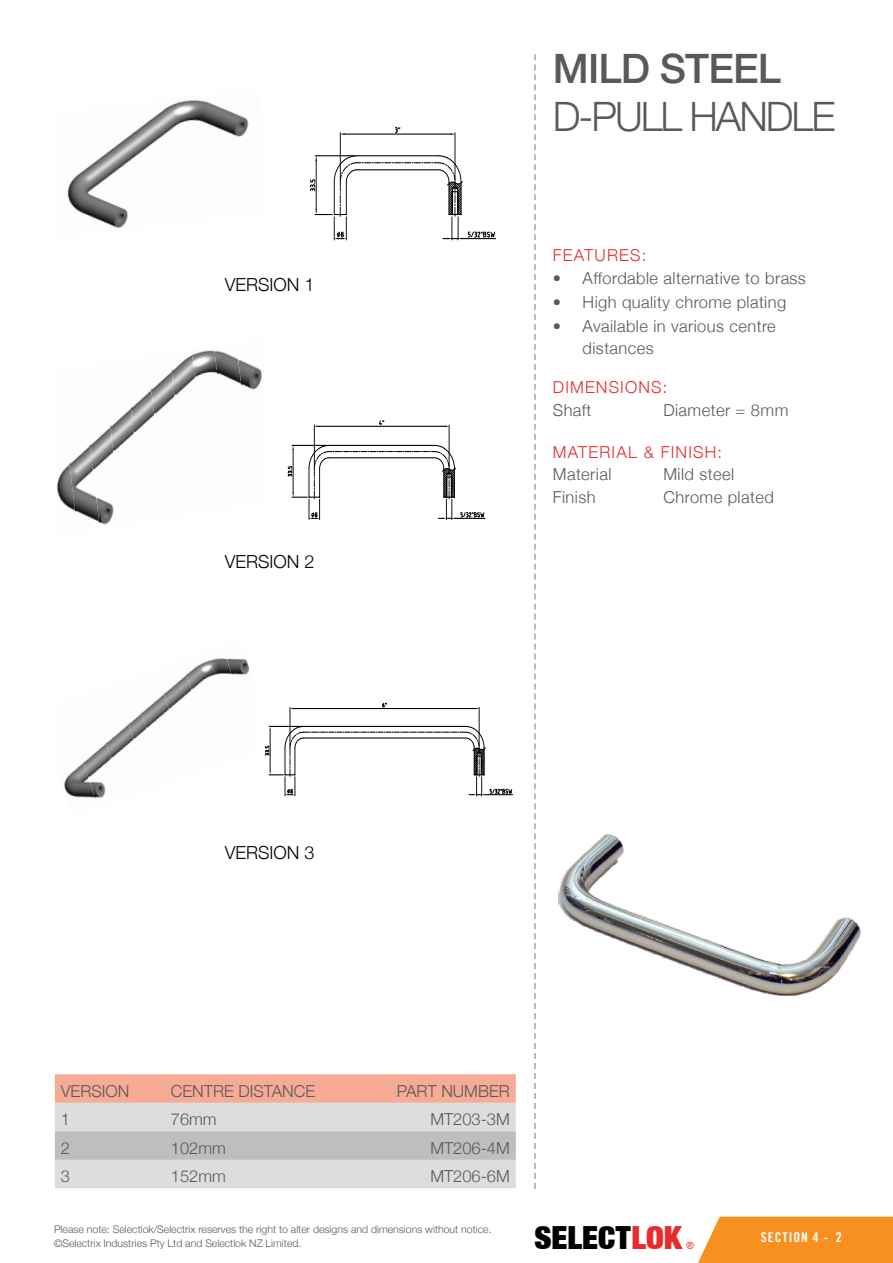
<style>
.page{position:relative;width:893px;height:1263px;background:#fff}
.page>*{position:absolute;margin:0;border:0;box-sizing:border-box;transform-origin:0 0}
.t1{font:300 40.5px "Helvetica Neue";letter-spacing:-.05em;color:#58595b}
.t2{font:500 40.5px "Helvetica Neue LT";letter-spacing:-.02em;color:#58595b}
.t3{font:900 expanded 31.95px "Helvetica Neue LT";color:#000}
.t4{font:300 18px "Helvetica Neue";color:#000}
.t5{font:300 16.5px/22.5px "Helvetica Neue";letter-spacing:.025em;color:#58595b}
.t6{font:300 16.5px "Helvetica Neue";letter-spacing:.07em;color:#e82c2e}
.t7{font:300 16.5px "Helvetica Neue";color:#58595b}
.t8{font:13.5px "Trade Gothic LT Bold Cond Twenty";letter-spacing:.07em;color:#fff}
.t9{font:300 10.5px/13.5px "Helvetica Neue";color:#58595b}
.t10{font:condensed 10.2px "Helvetica Neue LT";color:#e82c2e}
.s1{color:#e82c2e}
</style>
<div class="page">
<svg style="left:55px;top:1074px;width:461px;height:114px;background:#dac9c4"></svg>
<img style="left:558px;top:835px;width:302px;height:160px">
<img style="left:67px;top:100px;width:182px;height:129px">
<img style="left:58px;top:455px;width:22px;height:59px">
<img style="left:80px;top:434px;width:23px;height:90px">
<img style="left:103px;top:414px;width:22px;height:111px">
<img style="left:125px;top:393px;width:22px;height:49px">
<img style="left:147px;top:374px;width:22px;height:48px">
<img style="left:169px;top:355px;width:23px;height:47px">
<img style="left:192px;top:350px;width:22px;height:31px">
<img style="left:214px;top:350px;width:22px;height:32px">
<img style="left:236px;top:357px;width:22px;height:33px">
<img style="left:258px;top:368px;width:5px;height:19px">
<img style="left:64px;top:758px;width:25px;height:40px">
<img style="left:89px;top:735px;width:26px;height:64px">
<img style="left:115px;top:722px;width:15px;height:34px">
<img style="left:130px;top:700px;width:26px;height:43px">
<img style="left:156px;top:678px;width:26px;height:43px">
<img style="left:182px;top:661px;width:26px;height:38px">
<img style="left:208px;top:658px;width:14px;height:20px">
<img style="left:222px;top:658px;width:28px;height:17px">
<hr style="left:463px;top:238px;width:33px;height:1px;background:#000">
<hr style="left:340px;top:133px;width:1px;height:47px;background:#000">
<hr style="left:455px;top:133px;width:1px;height:47px;background:#000">
<hr style="left:345px;top:134px;width:105px;height:1px;background:#000">
<svg style="left:395px;top:127px;width:5px;height:6px"></svg>
<svg style="left:310px;top:155px;width:185px;height:85px"></svg>
<hr style="left:314px;top:425px;width:1px;height:41px;background:#000">
<hr style="left:449px;top:425px;width:1px;height:41px;background:#000">
<hr style="left:318px;top:426px;width:127px;height:1px;background:#000">
<svg style="left:379px;top:420px;width:5px;height:5px"></svg>
<svg style="left:288px;top:445px;width:197px;height:75px"></svg>
<hr style="left:290px;top:707px;width:1px;height:39px;background:#000">
<hr style="left:479px;top:707px;width:1px;height:39px;background:#000">
<hr style="left:294px;top:708px;width:181px;height:1px;background:#000">
<svg style="left:382px;top:703px;width:5px;height:4px"></svg>
<svg style="left:265px;top:726px;width:248px;height:70px"></svg>
<svg style="left:534px;top:54px;width:2px;height:1135px"></svg>
<div style="left:698px;top:1217px;width:195px;height:46px;background:#f7901e"></div>
<p class="t4" style="left:225px;top:273px;width:91px">VERSION 1</p>
<p class="t4" style="left:225px;top:551px;width:91px">VERSION 2</p>
<h1 class="t2" style="left:553px;top:45px;width:230px">MILD STEEL</h1>
<h1 class="t1" style="left:553px;top:92px;width:284px">D-PULL HANDLE</h1>
<p class="t6" style="left:553px;top:245px;width:95px">FEATURES:</p>
<p class="t5" style="left:553px;top:267px;width:255px">• Affordable alternative to brass</p>
<p class="t5" style="left:553px;top:291px;width:235px">• High quality chrome plating</p>
<p class="t5" style="left:583px;top:314px;width:195px;text-indent:-30px">• Available in various centre distances</p>
<p class="t6" style="left:553px;top:377px;width:116px">DIMENSIONS:</p>
<p class="t5" style="left:553px;top:398px;width:40px">Shaft</p>
<p class="t5" style="left:663px;top:398px;width:126px">Diameter = 8mm</p>
<p class="t6" style="left:553px;top:442px;width:171px">MATERIAL &amp; FINISH:</p>
<p class="t5" style="left:553px;top:463px;width:60px">Material</p>
<p class="t5" style="left:663px;top:463px;width:72px">Mild steel</p>
<p class="t5" style="left:553px;top:485px;width:44px">Finish</p>
<p class="t5" style="left:663px;top:485px;width:112px">Chrome plated</p>
<p class="t4" style="left:225px;top:841px;width:91px">VERSION 3</p>
<p class="t7" style="left:61px;top:1080px;width:70px">VERSION</p>
<p class="t7" style="left:171px;top:1080px;width:146px">CENTRE DISTANCE</p>
<p class="t7" style="left:397px;top:1080px;width:114px">PART NUMBER</p>
<p class="t5" style="left:61px;top:1107px;width:11px">1</p>
<p class="t5" style="left:171px;top:1107px;width:47px">76mm</p>
<p class="t5" style="left:430px;top:1107px;width:81px">MT203-3M</p>
<p class="t5" style="left:61px;top:1136px;width:11px">2</p>
<p class="t5" style="left:171px;top:1136px;width:57px">102mm</p>
<p class="t5" style="left:430px;top:1136px;width:81px">MT206-4M</p>
<p class="t5" style="left:61px;top:1164px;width:11px">3</p>
<p class="t5" style="left:171px;top:1164px;width:57px">152mm</p>
<p class="t5" style="left:430px;top:1164px;width:81px">MT206-6M</p>
<p class="t9" style="left:54px;top:1222px;width:439px">Please note: Selectlok/Selectrix reserves the right to alter designs and dimensions without notice. ©Selectrix Industries Pty Ltd and Selectlok NZ Limited.</p>
<p class="t8" style="left:836px;top:1228px;width:7px">2</p>
<h2 class="t3" style="left:534px;top:1217px;width:149px">SELECT<span class="s1">LOK</span></h2>
<p class="t8" style="left:761px;top:1228px;width:69px">SECTION 4 -</p>
<p class="t10" style="left:686px;top:1240px;width:10px">®</p>
</div>
